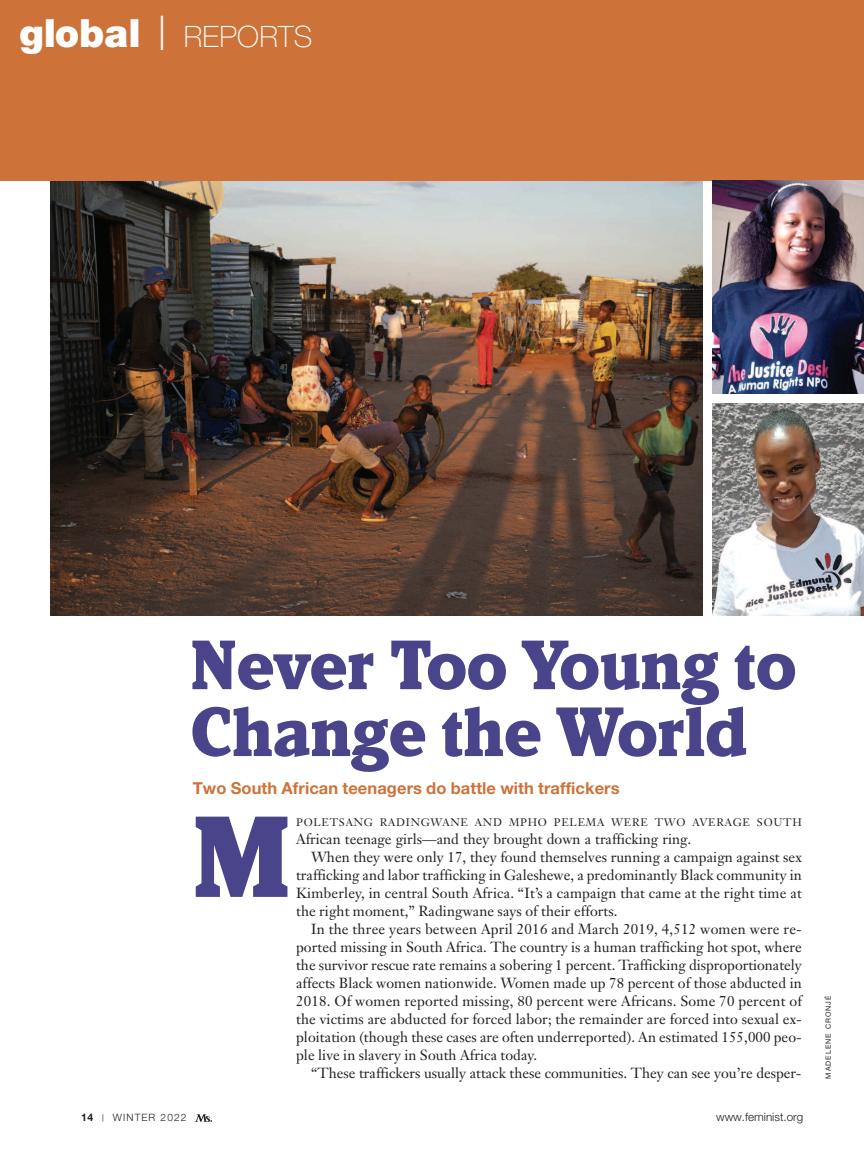
<style>
.page{position:relative;width:864px;height:1161px;background:#fff}
.page>*{position:absolute;margin:0;border:0;box-sizing:border-box;transform-origin:0 0}
.t1{font:900 118.05px "Kandal";color:#4a458a}
.t2{font:900 71.4px/66.9px "Kandal";letter-spacing:-.01em;color:#4a458a}
.t3{font:100 29.55px "Helvetica Neue LT Std";letter-spacing:.01em;color:#fff}
.t4{font:700 16.5px "Helvetica Neue LT Std";letter-spacing:.005em;color:#cd733a}
.t5{font:14.4px "Janson Text";letter-spacing:.005em;color:#231f20}
.t6{font:300 11.7px "Helvetica Neue LT Std";color:#231f20}
.t7{font:10.8px "Janson Text";letter-spacing:.07em;color:#231f20}
.t8{font:300 10.2px "Helvetica Neue LT Std";letter-spacing:.11em;color:#231f20}
.t9{font:7.2px "Helvetica Neue LT Std";letter-spacing:.14em;color:#231f20}
.s1{font-weight:900;font-size:39px}
.s2{font-stretch:condensed;font-size:48px}
.s3{font-weight:700;font-size:10.5px}
.s4{font-weight:400;font-size:7.5px}
</style>
<div class="page">
<img style="left:51px;top:181px;width:652px;height:435px">
<div style="left:0;top:0;width:864px;height:181px;background:#cd733a"></div>
<svg style="left:195px;top:1114px;width:17px;height:8px"></svg>
<img style="left:713px;top:181px;width:151px;height:212px">
<img style="left:713px;top:403px;width:151px;height:213px">
<h3 class="t3" style="left:20px;top:19px;width:294px"><span class="s1">global</span> <span class="s2">I</span> REPORTS</h3>
<h2 class="t2" style="left:190px;top:633px;width:608px">Never Too Young to<br>Change the World</h2>
<p class="t4" style="left:193px;top:778px;width:428px">Two South African teenagers do battle with traffickers</p>
<h1 class="t1" style="left:192px;top:793px;width:101px">M</h1>
<p class="t7" style="left:296px;top:815px;width:507px">POLETSANG RADINGWANE AND MPHO PELEMA WERE TWO AVERAGE SOUTH</p>
<p class="t5" style="left:296px;top:830px;width:397px">African teenage girls—and they brought down a trafficking ring.</p>
<p class="t5" style="left:311px;top:848px;width:492px">When they were only 17, they found themselves running a campaign against sex</p>
<p class="t5" style="left:296px;top:866px;width:507px">trafficking and labor trafficking in Galeshewe, a predominantly Black community in</p>
<p class="t5" style="left:296px;top:884px;width:507px">Kimberley, in central South Africa. “It’s a campaign that came at the right time at</p>
<p class="t5" style="left:296px;top:902px;width:323px">the right moment,” Radingwane says of their efforts.</p>
<p class="t5" style="left:311px;top:920px;width:492px">In the three years between April 2016 and March 2019, 4,512 women were re-</p>
<p class="t5" style="left:296px;top:938px;width:507px">ported missing in South Africa. The country is a human trafficking hot spot, where</p>
<p class="t5" style="left:296px;top:956px;width:507px">the survivor rescue rate remains a sobering 1 percent. Trafficking disproportionately</p>
<p class="t5" style="left:296px;top:974px;width:507px">affects Black women nationwide. Women made up 78 percent of those abducted in</p>
<p class="t5" style="left:296px;top:992px;width:507px">2018. Of women reported missing, 80 percent were Africans. Some 70 percent of</p>
<p class="t5" style="left:296px;top:1010px;width:507px">the victims are abducted for forced labor; the remainder are forced into sexual ex-</p>
<p class="t5" style="left:296px;top:1028px;width:507px">ploitation (though these cases are often underreported). An estimated 155,000 peo-</p>
<p class="t5" style="left:296px;top:1046px;width:242px">ple live in slavery in South Africa today.</p>
<p class="t5" style="left:311px;top:1064px;width:492px">“These traffickers usually attack these communities. They can see you’re desper-</p>
<p class="t8" style="left:81px;top:1112px;width:107px"><span class="s3">14</span> <span class="s4">|</span> WINTER 2022</p>
<p class="t6" style="left:716px;top:1110px;width:89px">www.feminist.org</p>
<p class="t9" style="left:824px;top:1078px;width:84px;rotate:-90deg">MADELENE CRONJÉ</p>
</div>
